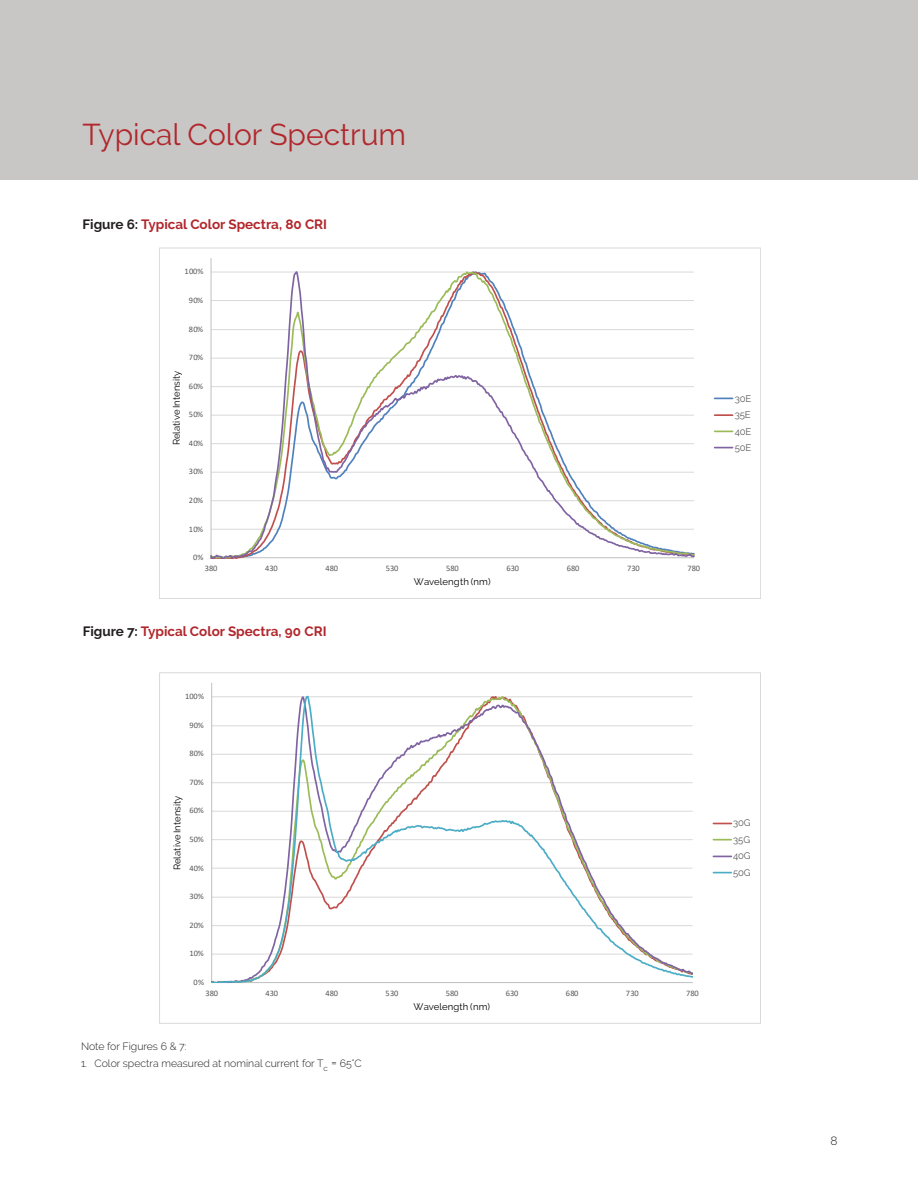
<style>
.page{position:relative;width:918px;height:1188px;background:#fff}
.page>*{position:absolute;margin:0;border:0;box-sizing:border-box;transform-origin:0 0}
.t1{font:30px "Raleway";color:#b1272c}
.t2{font:700 13.5px "Raleway";color:#b1272c}
.t3{font:300 12px "Raleway";color:#231f20}
.t4{font:300 10.5px "Raleway";color:#231f20}
.t5{font:9.6px "Raleway";letter-spacing:.005em;color:#000}
.t6{font:9.45px "Raleway";letter-spacing:.005em;color:#000}
.t7{font:9.45px/16.4px "Raleway";letter-spacing:-.015em;color:#595959;text-align:justify}
.t8{font:8.4px "Calibri";letter-spacing:.025em;color:#595959}
.s1{color:#231f20}
.s2{font-size:13.5px}
</style>
<div class="page">
<div style="left:0;top:0;width:918px;height:180px;background:#c8c7c6"></div>
<hr style="left:211px;top:258px;width:1px;height:300px;background:#bfbfbf">
<svg style="left:211px;top:271px;width:483px;height:287px"></svg>
<svg style="left:715px;top:398px;width:18px;height:1px"></svg>
<svg style="left:715px;top:414px;width:18px;height:2px"></svg>
<svg style="left:715px;top:431px;width:18px;height:1px"></svg>
<svg style="left:715px;top:447px;width:18px;height:1px"></svg>
<hr style="left:211px;top:683px;width:1px;height:300px;background:#bfbfbf">
<svg style="left:211px;top:694px;width:482px;height:289px"></svg>
<svg style="left:713px;top:823px;width:18px;height:1px"></svg>
<svg style="left:713px;top:839px;width:18px;height:2px"></svg>
<svg style="left:713px;top:856px;width:18px;height:1px"></svg>
<svg style="left:713px;top:872px;width:18px;height:1px"></svg>
<h1 class="t1" style="left:82px;top:117px;width:325px">Typical Color Spectrum</h1>
<h2 class="t2" style="left:82px;top:216px;width:246px"><span class="s1">Figure 6:</span> Typical Color Spectra, 80 CRI</h2>
<p class="t8" style="left:185px;top:266px;width:20px">100%</p>
<p class="t8" style="left:189px;top:294px;width:16px">90%</p>
<p class="t8" style="left:189px;top:323px;width:16px">80%</p>
<p class="t8" style="left:189px;top:352px;width:16px">70%</p>
<p class="t5" style="left:171px;top:445px;width:77px;rotate:-90deg">Relative Intensity</p>
<p class="t8" style="left:189px;top:380px;width:16px">60%</p>
<p class="t8" style="left:189px;top:409px;width:16px">50%</p>
<p class="t8" style="left:189px;top:437px;width:16px">40%</p>
<p class="t8" style="left:189px;top:466px;width:16px">30%</p>
<p class="t8" style="left:189px;top:494px;width:16px">20%</p>
<p class="t8" style="left:189px;top:523px;width:16px">10%</p>
<p class="t8" style="left:193px;top:551px;width:12px">0%</p>
<p class="t8" style="left:205px;top:562px;width:14px">380</p>
<p class="t8" style="left:265px;top:562px;width:14px">430</p>
<p class="t8" style="left:325px;top:562px;width:14px">480</p>
<p class="t8" style="left:386px;top:562px;width:14px">530</p>
<p class="t8" style="left:446px;top:562px;width:14px">580</p>
<p class="t8" style="left:506px;top:562px;width:14px">630</p>
<p class="t8" style="left:567px;top:562px;width:14px">680</p>
<p class="t8" style="left:627px;top:562px;width:14px">730</p>
<p class="t8" style="left:687px;top:562px;width:14px">780</p>
<h2 class="t2" style="left:83px;top:623px;width:245px"><span class="s1">Figure 7:</span> Typical Color Spectra, 90 CRI</h2>
<p class="t8" style="left:185px;top:691px;width:20px">100%</p>
<p class="t8" style="left:189px;top:719px;width:16px">90%</p>
<p class="t8" style="left:189px;top:748px;width:16px">80%</p>
<p class="t8" style="left:189px;top:776px;width:16px">70%</p>
<p class="t5" style="left:171px;top:870px;width:76px;rotate:-90deg">Relative Intensity</p>
<p class="t8" style="left:189px;top:805px;width:16px">60%</p>
<p class="t8" style="left:189px;top:833px;width:16px">50%</p>
<p class="t8" style="left:189px;top:862px;width:16px">40%</p>
<p class="t8" style="left:189px;top:891px;width:16px">30%</p>
<p class="t8" style="left:189px;top:919px;width:16px">20%</p>
<p class="t8" style="left:189px;top:948px;width:16px">10%</p>
<p class="t8" style="left:194px;top:976px;width:12px">0%</p>
<p class="t6" style="left:414px;top:576px;width:78px">Wavelength (nm)</p>
<p class="t8" style="left:205px;top:987px;width:14px">380</p>
<p class="t8" style="left:265px;top:987px;width:14px">430</p>
<p class="t8" style="left:326px;top:987px;width:14px">480</p>
<p class="t8" style="left:386px;top:987px;width:14px">530</p>
<p class="t8" style="left:446px;top:987px;width:14px">580</p>
<p class="t8" style="left:506px;top:987px;width:14px">630</p>
<p class="t8" style="left:566px;top:987px;width:14px">680</p>
<p class="t8" style="left:626px;top:987px;width:14px">730</p>
<p class="t8" style="left:686px;top:987px;width:14px">780</p>
<p class="t4" style="left:81px;top:1040px;width:107px">Note for Figures 6 &amp; 7:</p>
<p class="t4" style="left:81px;top:1057px;width:282px">1. Color spectra measured at nominal current for T<sub>c</sub> <span class="s2">=</span> 65°C</p>
<p class="t6" style="left:414px;top:1001px;width:78px">Wavelength (nm)</p>
<p class="t7" style="left:735px;top:390px;width:18px">30E 35E 40E 50E</p>
<p class="t7" style="left:733px;top:815px;width:19px">30G 35G 40G 50G</p>
<h3 class="t3" style="left:830px;top:1134px;width:9px">8</h3>
</div>
